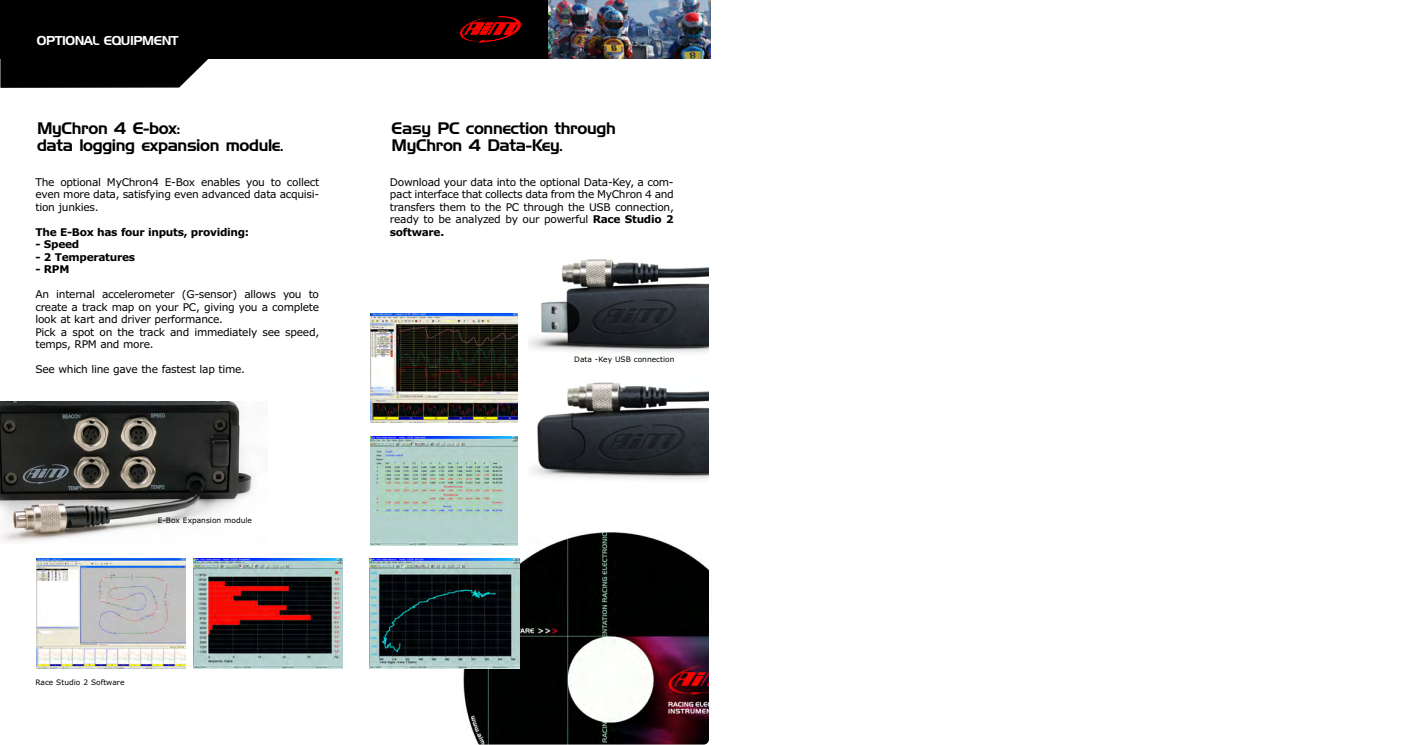
<style>
.page{position:relative;width:1418px;height:745px;background:#fff}
.page>*{position:absolute;margin:0;border:0;box-sizing:border-box;transform-origin:0 0}
.t1{font:16.25px/17.5px "Handel Gothic BT";letter-spacing:-.025em;color:#000}
.t2{font:12.5px "Handel Gothic BT";letter-spacing:-.04em;color:#fff}
.t3{font:10.62px/12.5px "Verdana";letter-spacing:-.025em;color:#000;text-align:justify}
.t4{font:700 10.62px "Verdana";letter-spacing:-.03em;color:#000}
.t5{font:7.5px "Verdana";color:#000}
.s1{font-weight:700}
</style>
<div class="page">
<div style="left:0;top:0;width:356px;height:59px;background:#000"></div>
<svg style="left:0;top:59px;width:208px;height:29px"></svg>
<div style="left:354px;top:0;width:355px;height:58px;background:#000"></div>
<img style="left:462px;top:532px;width:247px;height:212px">
<img style="left:370px;top:436px;width:147px;height:109px">
<img style="left:370px;top:313px;width:147px;height:109px">
<svg style="left:193px;top:558px;width:149px;height:111px"></svg>
<img style="left:194px;top:558px;width:148px;height:109px">
<img style="left:37px;top:558px;width:149px;height:110px">
<img style="left:0;top:401px;width:254px;height:141px">
<div style="left:366px;top:554px;width:153px;height:114px;background:#fff"></div>
<img style="left:370px;top:558px;width:149px;height:109px">
<svg style="left:460px;top:16px;width:61px;height:26px"></svg>
<img style="left:548px;top:0;width:162px;height:58px">
<img style="left:532px;top:382px;width:176px;height:98px">
<img style="left:528px;top:259px;width:181px;height:94px">
<p class="t2" style="left:37px;top:36px;width:143px">OPTIONAL EQUIPMENT</p>
<h1 class="t1" style="left:37px;top:121px;width:248px">MyChron 4 E-box:<br>data logging expansion module.</h1>
<h1 class="t1" style="left:391px;top:121px;width:226px">Easy PC connection through<br>MyChron 4 Data-Key.</h1>
<p class="t3" style="left:35px;top:175px;width:285px">The optional MyChron4 E-Box enables you to collect even more data, satisfying even advanced data acquisi&shy;tion junkies.</p>
<p class="t4" style="left:35px;top:225px;width:215px">The E-Box has four inputs, providing:</p>
<p class="t4" style="left:35px;top:238px;width:45px">- Speed</p>
<p class="t4" style="left:35px;top:250px;width:101px">- 2 Temperatures</p>
<p class="t4" style="left:35px;top:263px;width:36px">- RPM</p>
<p class="t3" style="left:35px;top:288px;width:285px;text-align:left">An internal accelerometer (G-sensor) allows you to create a track map on your PC, giving you a complete look at kart and driver performance.<br>Pick a spot on the track and immediately see speed, temps, RPM and more.</p>
<p class="t3" style="left:35px;top:363px;width:211px">See which line gave the fastest lap time.</p>
<p class="t3" style="left:390px;top:175px;width:285px">Download your data into the optional Data-Key, a com&shy;pact interface that collects data from the MyChron 4 and transfers them to the PC through the USB connection, ready to be analyzed by our powerful <span class="s1">Race Studio 2 software.</span></p>
<p class="t5" style="left:574px;top:355px;width:102px">Data -Key USB connection</p>
<p class="t5" style="left:158px;top:515px;width:96px">E-Box Expansion module</p>
<p class="t5" style="left:35px;top:678px;width:91px">Race Studio 2 Software</p>
</div>
